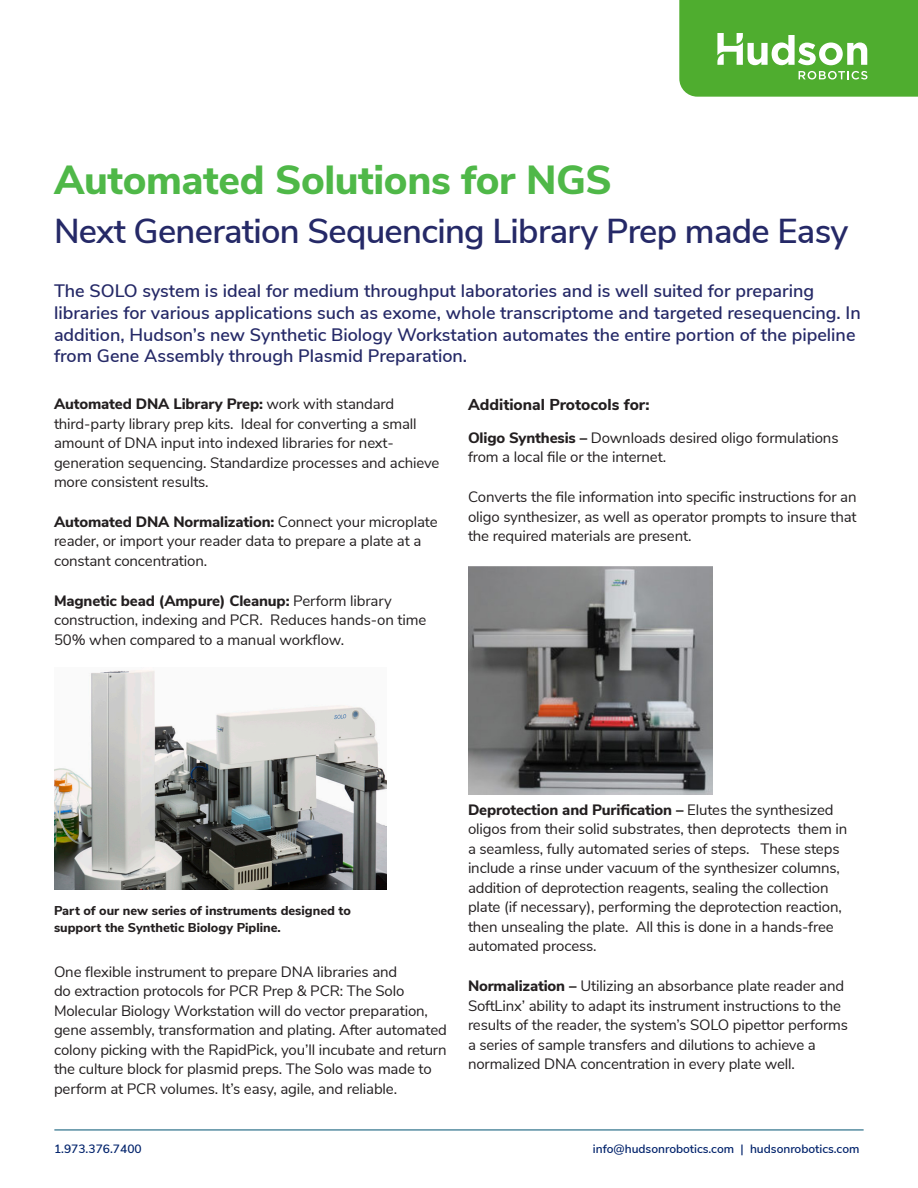
<style>
.page{position:relative;width:918px;height:1188px;background:#fff}
.page>*{position:absolute;margin:0;border:0;box-sizing:border-box;transform-origin:0 0}
.BLUE_PRODUCT_NAME{font:800 40.5px "Nunito Sans";letter-spacing:-.01em;color:#4fb848}
.GREY_HEAD{font:600 34.5px "Nunito Sans";letter-spacing:-.02em;color:#252967}
.t1{font:600 18px/21.6px "Nunito Sans";color:#252967}
.BODY_TEXT_B-HEAD{font:800 15.75px "Nunito Sans";color:#231f20}
.BODY_Text_Indent{font:15px/19.5px "Nunito Sans";letter-spacing:-.01em;color:#231f20}
.BODY_Text_Indent-2{font:800 12.75px/16.5px "Nunito Sans";color:#231f20}
.t2{font:600 12px "Nunito Sans";color:#00226b}
.s1{font-weight:800}
</style>
<div class="page">
<hr style="left:54px;top:1130px;width:810px;height:1px;background:#005372">
<svg style="left:679px;top:0;width:239px;height:97px;background:#61b544"></svg>
<img style="left:54px;top:670px;width:333px;height:219px">
<img style="left:468px;top:567px;width:245px;height:228px">
<p class="BLUE_PRODUCT_NAME" style="left:54px;top:151px;width:559px">Automated Solutions for NGS</p>
<p class="GREY_HEAD" style="left:54px;top:206px;width:796px">Next Generation Sequencing Library Prep made Easy</p>
<p class="t1" style="left:54px;top:279px;width:808px">The SOLO system is ideal for medium throughput laboratories and is well suited for preparing libraries for various applications such as exome, whole transcriptome and targeted resequencing. In addition, Hudson’s new Synthetic Biology Workstation automates the entire portion of the pipeline from Gene Assembly through Plasmid Preparation.</p>
<p class="BODY_Text_Indent" style="left:54px;top:393px;width:387px"><span class="s1">Automated DNA Library Prep:</span> work with standard third-party library prep kits. Ideal for converting a small amount of DNA input into indexed libraries for next&shy;generation sequencing. Standardize processes and achieve more consistent results.</p>
<p class="BODY_Text_Indent" style="left:54px;top:511px;width:385px"><span class="s1">Automated DNA Normalization:</span> Connect your microplate reader, or import your reader data to prepare a plate at a constant concentration.</p>
<p class="BODY_Text_Indent" style="left:54px;top:590px;width:374px"><span class="s1">Magnetic bead (Ampure) Cleanup:</span> Perform library construction, indexing and PCR. Reduces hands-on time<br>50% when compared to a manual workflow.</p>
<p class="BODY_TEXT_B-HEAD" style="left:468px;top:393px;width:183px">Additional Protocols for:</p>
<p class="BODY_Text_Indent" style="left:468px;top:427px;width:372px"><span class="s1">Oligo Synthesis –</span> Downloads desired oligo formulations from a local file or the internet.</p>
<p class="BODY_Text_Indent" style="left:468px;top:486px;width:390px;text-align:justify">Converts the file information into specific instructions for an oligo synthesizer, as well as operator prompts to insure that the required materials are present.</p>
<p class="BODY_Text_Indent-2" style="left:54px;top:902px;width:298px">Part of our new series of instruments designed to support the Synthetic Biology Pipline.</p>
<p class="BODY_Text_Indent" style="left:54px;top:961px;width:394px">One flexible instrument to prepare DNA libraries and<br>do extraction protocols for PCR Prep &amp; PCR: The Solo Molecular Biology Workstation will do vector preparation, gene assembly, transformation and plating. After automated colony picking with the RapidPick, you’ll incubate and return the culture block for plasmid preps. The Solo was made to perform at PCR volumes. It’s easy, agile, and reliable.</p>
<p class="BODY_Text_Indent" style="left:468px;top:799px;width:381px"><span class="s1">Deprotection and Purification –</span> Elutes the synthesized oligos from their solid substrates, then deprotects them in a seamless, fully automated series of steps. These steps include a rinse under vacuum of the synthesizer columns, addition of deprotection reagents, sealing the collection plate (if necessary), performing the deprotection reaction, then unsealing the plate. All this is done in a hands-free automated process.</p>
<p class="BODY_Text_Indent" style="left:468px;top:975px;width:382px"><span class="s1">Normalization –</span> Utilizing an absorbance plate reader and SoftLinx’ ability to adapt its instrument instructions to the results of the reader, the system’s SOLO pipettor performs a series of sample transfers and dilutions to achieve a normalized DNA concentration in every plate well.</p>
<p class="t2" style="left:54px;top:1140px;width:89px">1.973.376.7400</p>
<p class="t2" style="left:593px;top:1140px;width:268px">info@hudsonrobotics.com | hudsonrobotics.com</p>
</div>
